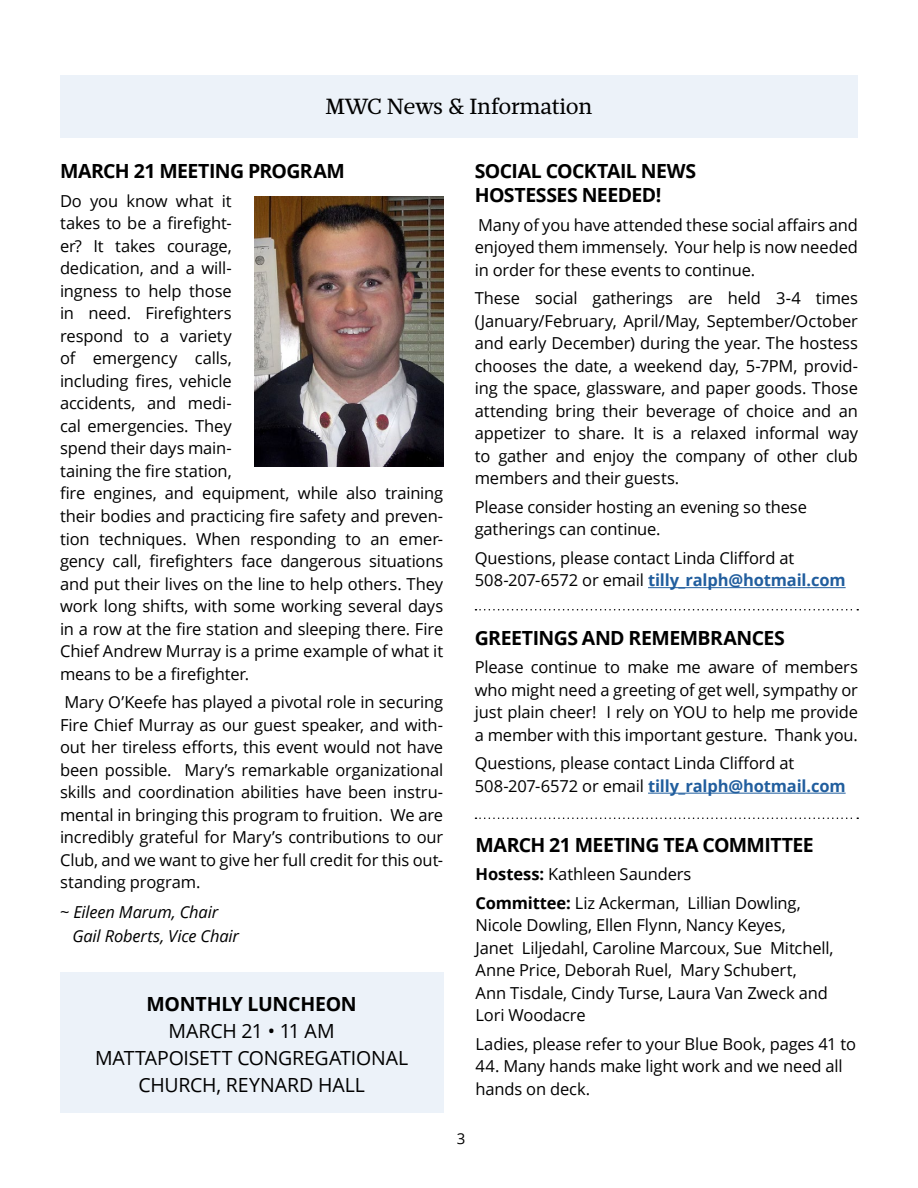
<style>
.page{position:relative;width:918px;height:1188px;background:#fff}
.page>*{position:absolute;margin:0;border:0;box-sizing:border-box;transform-origin:0 0}
.t1{font:22.5px "Mafra";letter-spacing:-.015em;color:#000}
.t2{font:700 19.5px/24px "Open Sans";letter-spacing:-.025em;color:#000}
.t3{font:19.5px/27px "Open Sans";letter-spacing:-.01em;color:#000;text-align:center}
.t4{font:16.5px/22.5px "Open Sans";letter-spacing:-.01em;color:#000}
.t5{font:italic 16.5px/24px "Open Sans";letter-spacing:-.01em;color:#000}
.t6{font:15px "Open Sans";color:#000}
.s1{font-style:normal}
.s2{font-weight:700;color:#215e9e}
.s3{font-weight:700}
</style>
<div class="page">
<div style="left:60px;top:75px;width:798px;height:63px;background:#ecf2f9"></div>
<svg style="left:476px;top:609px;width:382px;height:1px"></svg>
<svg style="left:476px;top:818px;width:382px;height:1px"></svg>
<img style="left:254px;top:196px;width:189px;height:270px">
<hr style="left:648px;top:587px;width:198px;height:1px;background:#215e9e">
<hr style="left:648px;top:793px;width:198px;height:1px;background:#215e9e">
<div style="left:60px;top:972px;width:383px;height:141px;background:#ecf2f9"></div>
<h1 class="t1" style="left:325px;top:93px;width:269px">MWC News &amp; Information</h1>
<p class="t2" style="left:60px;top:159px;width:286px">MARCH 21 MEETING PROGRAM</p>
<p class="t4" style="left:60px;top:189px;width:385px">Do you know what it<br>takes to be a firefight-<br>er? It takes courage,<br>dedication, and a will-<br>ingness to help those<br>in need. Firefighters<br>respond to a variety<br>of emergency calls,<br>including fires, vehicle<br>accidents, and medi-<br>cal emergencies. They<br>spend their days main-<br>taining the fire station,<br>fire engines, and equipment, while also training their bodies and practicing fire safety and preven&shy;tion techniques. When responding to an emer&shy;gency call, firefighters face dangerous situations and put their lives on the line to help others. They work long shifts, with some working several days in a row at the fire station and sleeping there. Fire<br>Chief Andrew Murray is a prime example of what it means to be a firefighter.</p>
<p class="t4" style="left:60px;top:690px;width:385px;text-align:justify">Mary O’Keefe has played a pivotal role in securing Fire Chief Murray as our guest speaker, and with&shy;out her tireless efforts, this event would not have been possible. Mary’s remarkable organizational skills and coordination abilities have been instru&shy;mental in bringing this program to fruition. We are incredibly grateful for Mary’s contributions to our Club, and we want to give her full credit for this out&shy;standing program.</p>
<p class="t5" style="left:72px;top:900px;width:168px;text-indent:-12px"><span class="s1">~</span> Eileen Marum, Chair<br>Gail Roberts, Vice Chair</p>
<p class="t2" style="left:146px;top:991px;width:212px">MONTHLY LUNCHEON</p>
<p class="t3" style="left:95px;top:1017px;width:315px">MARCH 21 • 11 AM<br>MATTAPOISETT CONGREGATIONAL<br>CHURCH, REYNARD HALL</p>
<p class="t2" style="left:475px;top:159px;width:223px">SOCIAL COCKTAIL NEWS<br>HOSTESSES NEEDED!</p>
<p class="t4" style="left:475px;top:213px;width:385px;text-align:justify">Many of you have attended these social affairs and enjoyed them immensely. Your help is now needed in order for these events to continue.</p>
<p class="t4" style="left:475px;top:287px;width:385px;text-align:justify">These social gatherings are held 3-4 times (January/February, April/May, September/October and early December) during the year. The hostess chooses the date, a weekend day, 5-7PM, provid&shy;ing the space, glassware, and paper goods. Those attending bring their beverage of choice and an appetizer to share. It is a relaxed informal way to gather and enjoy the company of other club members and their guests.</p>
<p class="t4" style="left:475px;top:495px;width:334px">Please consider hosting an evening so these gatherings can continue.</p>
<p class="t4" style="left:475px;top:546px;width:372px">Questions, please contact Linda Clifford at<br>508-207-6572 or email <span class="s2">tilly_ralph@hotmail.com</span></p>
<p class="t2" style="left:475px;top:625px;width:312px">GREETINGS AND REMEMBRANCES</p>
<p class="t4" style="left:475px;top:656px;width:385px;text-align:justify">Please continue to make me aware of members who might need a greeting of get well, sympathy or just plain cheer! I rely on YOU to help me provide a member with this important gesture. Thank you.</p>
<p class="t4" style="left:475px;top:752px;width:372px">Questions, please contact Linda Clifford at<br>508-207-6572 or email <span class="s2">tilly_ralph@hotmail.com</span></p>
<p class="t2" style="left:476px;top:832px;width:340px">MARCH 21 MEETING TEA COMMITTEE</p>
<p class="t4" style="left:476px;top:860px;width:327px;line-height:28.5px"><span class="s3">Hostess:</span> Kathleen Saunders<br><span class="s3">Committee:</span> Liz Ackerman, Lillian Dowling,</p>
<p class="t4" style="left:476px;top:914px;width:360px">Nicole Dowling, Ellen Flynn, Nancy Keyes,<br>Janet Liljedahl, Caroline Marcoux, Sue Mitchell, Anne Price, Deborah Ruel, Mary Schubert,<br>Ann Tisdale, Cindy Turse, Laura Van Zweck and Lori Woodacre</p>
<p class="t4" style="left:476px;top:1032px;width:382px">Ladies, please refer to your Blue Book, pages 41 to</p>
<p class="t4" style="left:476px;top:1055px;width:369px">44. Many hands make light work and we need all hands on deck.</p>
<p class="t6" style="left:457px;top:1128px;width:10px">3</p>
</div>
